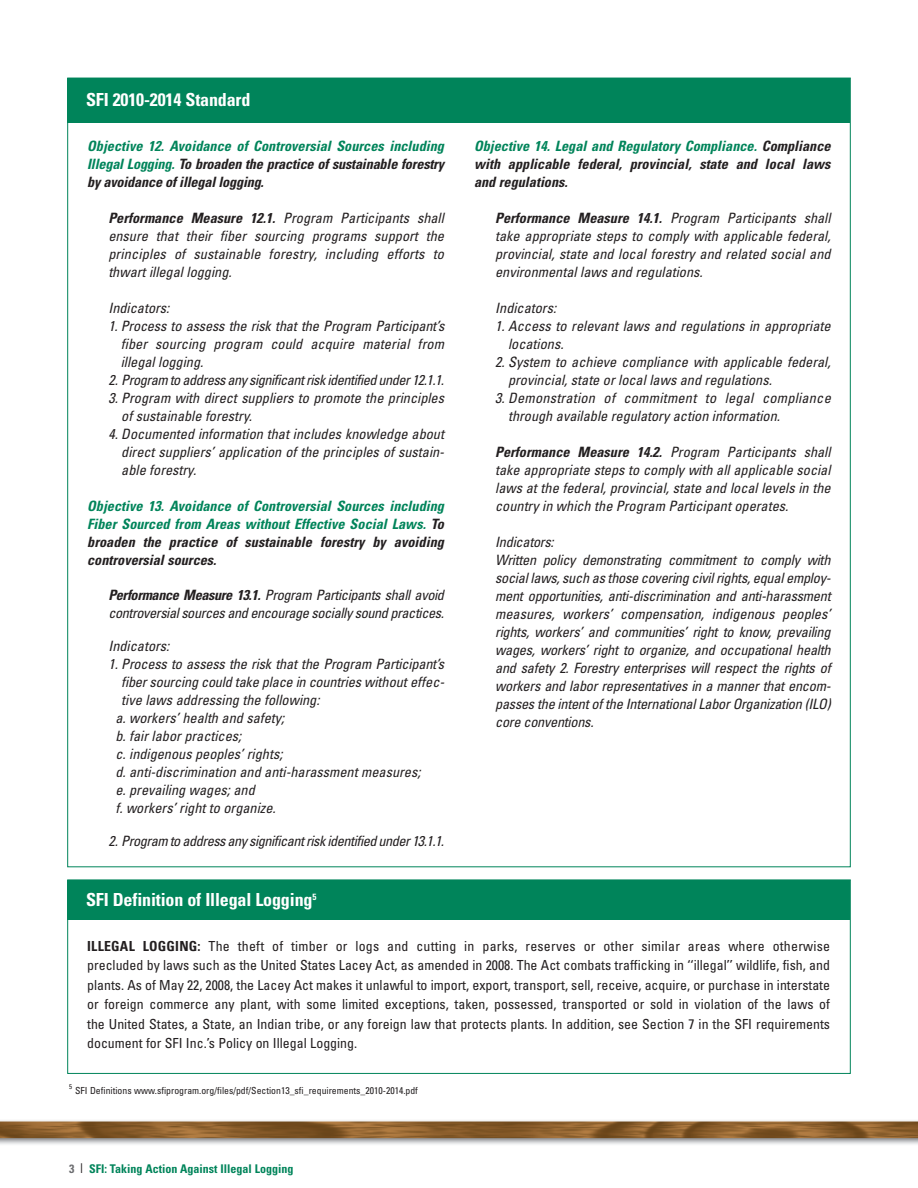
<style>
.page{position:relative;width:918px;height:1188px;background:#fff}
.page>*{position:absolute;margin:0;border:0;box-sizing:border-box;transform-origin:0 0}
.t1{font:700 condensed 18px "Univers";letter-spacing:-.01em;color:#fff}
.t2{font:italic condensed 14.25px/18px "Univers";color:#231f20;text-align:justify}
.t3{font:italic condensed 14.25px/18px "Univers";letter-spacing:-.02em;color:#231f20}
.t4{font:italic 700 condensed 14.25px/18px "Univers";letter-spacing:-.005em;color:#231f20;text-align:justify}
.t5{font:italic 700 condensed 14.25px/18px "Univers";color:#00845a;text-align:justify}
.t6{font:italic condensed 14.25px "Univers";letter-spacing:-.03em;color:#231f20}
.t7{font:italic condensed 14.25px/18px "Univers";letter-spacing:-.025em;color:#231f20}
.t8{font:condensed 13.8px/19.5px "Univers";color:#231f20;text-align:justify}
.t9{font:700 condensed 12px "Univers";color:#00845a}
.t10{font:condensed 9.75px "Univers";color:#231f20}
.t11{font:condensed 6.75px "Univers";color:#231f20}
.s1{color:#00845a}
.s2{font-weight:700}
.s3{color:#231f20}
.s4{color:#6c6d70}
.s5{font-weight:300;font-size:13.5px;color:#231f20}
</style>
<div class="page">
<img style="left:0;top:1120px;width:918px;height:25px">
<div style="left:68px;top:78px;width:782px;height:44px;background:#00845a"></div>
<div style="left:68px;top:880px;width:782px;height:39px;background:#00845a"></div>
<p class="t1" style="left:86px;top:93px;width:166px">SFI 2010-2014 Standard</p>
<p class="t4" style="left:87px;top:138px;width:359px"><span class="s1">Objective 12. Avoidance of Controversial Sources including Illegal Logging.</span> To broaden the practice of sustainable forestry by avoidance of illegal logging.</p>
<p class="t2" style="left:108px;top:210px;width:337px"><span class="s2">Performance Measure 12.1.</span> Program Participants shall ensure that their fiber sourcing programs support the principles of sustainable forestry, including efforts to thwart illegal logging.</p>
<p class="t2" style="left:108px;top:300px;width:62px">Indicators:</p>
<p class="t2" style="left:121px;top:318px;width:325px;text-indent:-12px">1. Process to assess the risk that the Program Participant’s fiber sourcing program could acquire material from illegal logging.</p>
<p class="t6" style="left:108px;top:375px;width:337px">2. Program to address any significant risk identified under 12.1.1.</p>
<p class="t2" style="left:121px;top:390px;width:324px;text-indent:-13px">3. Program with direct suppliers to promote the principles of sustainable forestry.</p>
<p class="t2" style="left:121px;top:426px;width:324px;text-indent:-13px">4. Documented information that includes knowledge about direct suppliers’ application of the principles of sustain&shy;able forestry.</p>
<p class="t5" style="left:87px;top:498px;width:358px">Objective 13. Avoidance of Controversial Sources including Fiber Sourced from Areas without Effective Social Laws. <span class="s3">To broaden the practice of sustainable forestry by avoiding controversial sources.</span></p>
<p class="t7" style="left:108px;top:587px;width:337px"><span class="s2">Performance Measure 13.1.</span> Program Participants shall avoid controversial sources and encourage socially sound practices.</p>
<p class="t2" style="left:108px;top:638px;width:62px">Indicators:</p>
<p class="t2" style="left:108px;top:656px;width:337px">1. Process to assess the risk that the Program Participant’s</p>
<p class="t2" style="left:121px;top:674px;width:325px">fiber sourcing could take place in countries without effec-</p>
<p class="t2" style="left:121px;top:692px;width:200px">tive laws addressing the following:</p>
<p class="t2" style="left:115px;top:710px;width:171px">a. workers’ health and safety;</p>
<p class="t2" style="left:115px;top:728px;width:127px">b. fair labor practices;</p>
<p class="t2" style="left:115px;top:746px;width:169px">c. indigenous peoples’ rights;</p>
<p class="t2" style="left:115px;top:764px;width:307px">d. anti-discrimination and anti-harassment measures;</p>
<p class="t2" style="left:115px;top:782px;width:141px">e. prevailing wages; and</p>
<p class="t2" style="left:115px;top:800px;width:162px">f. workers’ right to organize.</p>
<p class="t6" style="left:108px;top:835px;width:337px">2. Program to address any significant risk identified under 13.1.1.</p>
<p class="t1" style="left:86px;top:893px;width:232px">SFI Definition of Illegal Logging<sup>5</sup></p>
<p class="t4" style="left:474px;top:138px;width:358px"><span class="s1">Objective 14. Legal and Regulatory Compliance.</span> Compliance with applicable federal, provincial, state and local laws and regulations.</p>
<p class="t2" style="left:495px;top:210px;width:337px"><span class="s2">Performance Measure 14.1.</span> Program Participants shall take appropriate steps to comply with applicable federal, provincial, state and local forestry and related social and environmental laws and regulations.</p>
<p class="t2" style="left:495px;top:300px;width:62px">Indicators:</p>
<p class="t2" style="left:508px;top:318px;width:324px;text-indent:-13px">1. Access to relevant laws and regulations in appropriate locations.</p>
<p class="t2" style="left:508px;top:354px;width:324px;text-indent:-13px">2. System to achieve compliance with applicable federal, provincial, state or local laws and regulations.</p>
<p class="t2" style="left:508px;top:390px;width:324px;text-indent:-13px">3. Demonstration of commitment to legal compliance through available regulatory action information.</p>
<p class="t2" style="left:495px;top:444px;width:337px"><span class="s2">Performance Measure 14.2.</span> Program Participants shall take appropriate steps to comply with all applicable social laws at the federal, provincial, state and local levels in the country in which the Program Participant operates.</p>
<p class="t3" style="left:495px;top:534px;width:337px">Indicators:<br>Written policy demonstrating commitment to comply with social laws, such as those covering civil rights, equal employ&shy;ment opportunities, anti-discrimination and anti-harassment measures, workers’ compensation, indigenous peoples’ rights, workers’ and communities’ right to know, prevailing wages, workers’ right to organize, and occupational health and safety 2. Forestry enterprises will respect the rights of workers and labor representatives in a manner that encom&shy;passes the intent of the International Labor Organization (ILO) core conventions.</p>
<p class="t8" style="left:87px;top:937px;width:744px"><span class="s2">ILLEGAL LOGGING:</span> The theft of timber or logs and cutting in parks, reserves or other similar areas where otherwise precluded by laws such as the United States Lacey Act, as amended in 2008. The Act combats trafficking in ‘‘illegal’’ wildlife, fish, and plants. As of May 22, 2008, the Lacey Act makes it unlawful to import, export, transport, sell, receive, acquire, or purchase in interstate or foreign commerce any plant, with some limited exceptions, taken, possessed, transported or sold in violation of the laws of the United States, a State, an Indian tribe, or any foreign law that protects plants. In addition, see Section 7 in the SFI requirements document for SFI Inc.’s Policy on Illegal Logging.</p>
<p class="t11" style="left:69px;top:1085px;width:4px">5</p>
<p class="t10" style="left:75px;top:1087px;width:344px">SFI Definitions www.sfiprogram.org/files/pdf/Section13_sfi_requirements_2010-2014.pdf</p>
<p class="t9" style="left:69px;top:1164px;width:226px"><span class="s4">3</span> <span class="s5">I</span> SFI: Taking Action Against Illegal Logging</p>
</div>
